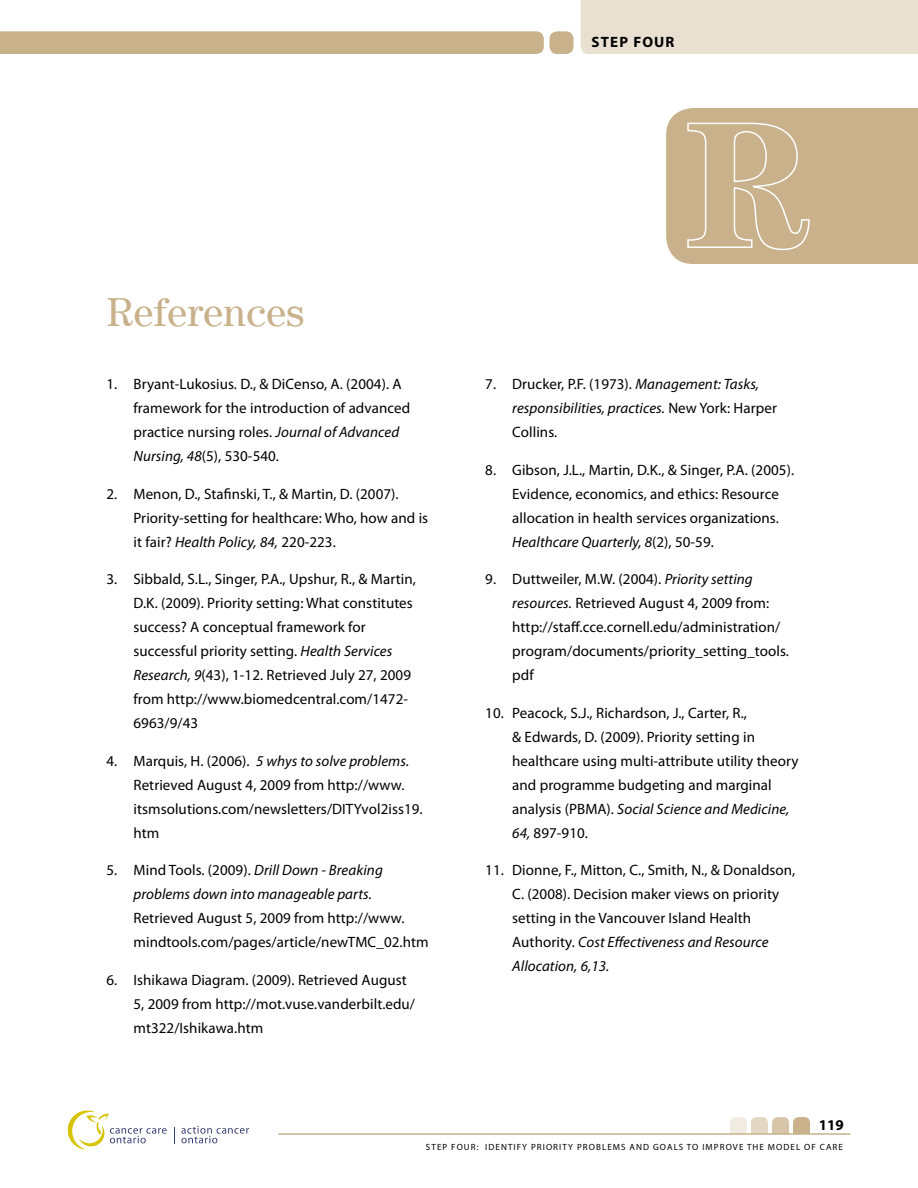
<style>
.page{position:relative;width:918px;height:1188px;background:#fff}
.page>*{position:absolute;margin:0;border:0;box-sizing:border-box;transform-origin:0 0}
.t1{font:40.5px "Century LT";color:#c8b18b}
.t2{font:15px/24px "Myriad Pro";letter-spacing:.005em;color:#000}
.t3{font:italic 15px/24px "Myriad Pro";letter-spacing:.005em;color:#000}
.t4{font:700 15px "Myriad Pro";letter-spacing:.075em;color:#000}
.t5{font:9px "Myriad Pro";letter-spacing:.12em;color:#000}
.s1{font-style:italic}
.s2{font-style:normal}
</style>
<div class="page">
<div style="left:0;top:31px;width:544px;height:23px;background:#c8b18b"></div>
<svg style="left:181px;top:1126px;width:68px;height:17px"></svg>
<svg style="left:174px;top:1127px;width:1px;height:16px"></svg>
<svg style="left:67px;top:1110px;width:100px;height:40px"></svg>
<div style="left:793px;top:1117px;width:17px;height:17px;background:#c8b18b;border-radius:5px"></div>
<div style="left:793px;top:1126px;width:17px;height:8px;background:#c8b18b"></div>
<div style="left:772px;top:1117px;width:17px;height:17px;background:#d6c5a8;border-radius:5px"></div>
<div style="left:772px;top:1126px;width:17px;height:8px;background:#d6c5a8"></div>
<div style="left:751px;top:1117px;width:17px;height:17px;background:#e3d8c5;border-radius:5px"></div>
<div style="left:751px;top:1123px;width:17px;height:11px;background:#e3d8c5"></div>
<div style="left:730px;top:1117px;width:17px;height:17px;background:#f1ece2;border-radius:5px"></div>
<div style="left:730px;top:1123px;width:17px;height:11px;background:#f1ece2"></div>
<hr style="left:278px;top:1133px;width:572px;height:2px;background:#c8b18b">
<div style="left:581px;top:0;width:252px;height:54px;background:#e9e0d1"></div>
<div style="left:550px;top:31px;width:24px;height:23px;background:#c8b18b;border-radius:8px"></div>
<div style="left:833px;top:0;width:85px;height:54px;background:#e9e0d1"></div>
<svg style="left:666px;top:108px;width:252px;height:156px;background:#cab490"></svg>
<p class="t4" style="left:592px;top:32px;width:84px">STEP FOUR</p>
<h1 class="t1" style="left:106px;top:288px;width:200px">References</h1>
<p class="t2" style="left:134px;top:372px;width:278px;text-indent:-27px">1. Bryant-Lukosius. D., &amp; DiCenso, A. (2004). A framework for the introduction of advanced practice nursing roles. <span class="s1">Journal of Advanced Nursing, 48</span>(5), 530-540.</p>
<p class="t2" style="left:133px;top:481px;width:296px;text-indent:-27px">2. Menon, D., Stafinski, T., &amp; Martin, D. (2007).<br>Priority-setting for healthcare: Who, how and is it fair? <span class="s1">Health Policy, 84,</span> 220-223.</p>
<p class="t2" style="left:133px;top:567px;width:284px;text-indent:-27px">3. Sibbald, S.L., Singer, P.A., Upshur, R., &amp; Martin, D.K. (2009). Priority setting: What constitutes success? A conceptual framework for successful priority setting. <span class="s1">Health Services Research, 9</span>(43), 1-12. Retrieved July 27, 2009 from http://www.biomedcentral.com/1472- 6963/9/43</p>
<p class="t2" style="left:133px;top:748px;width:291px;text-indent:-27px">4. Marquis, H. (2006). <span class="s1">5 whys to solve problems.<br></span>Retrieved August 4, 2009 from http://www. itsmsolutions.com/newsletters/DITYvol2iss19. htm</p>
<p class="t3" style="left:134px;top:858px;width:251px;text-indent:-27px"><span class="s2">5. Mind Tools. (2009).</span> Drill Down - Breaking problems down into manageable parts.</p>
<p class="t2" style="left:134px;top:906px;width:297px">Retrieved August 5, 2009 from http://www. mindtools.com/pages/article/newTMC_02.htm</p>
<p class="t2" style="left:134px;top:967px;width:283px;text-indent:-27px">6. Ishikawa Diagram. (2009). Retrieved August<br>5, 2009 from http://mot.vuse.vanderbilt.edu/ mt322/Ishikawa.htm</p>
<p class="t3" style="left:512px;top:372px;width:266px;text-indent:-27px"><span class="s2">7. Drucker, P.F. (1973).</span> Management: Tasks, responsibilities, practices. <span class="s2">New York: Harper<br>Collins.</span></p>
<p class="t2" style="left:512px;top:457px;width:283px;text-indent:-27px">8. Gibson, J.L., Martin, D.K., &amp; Singer, P.A. (2005).<br>Evidence, economics, and ethics: Resource allocation in health services organizations.<br><span class="s1">Healthcare Quarterly, 8</span>(2), 50-59.</p>
<p class="t2" style="left:512px;top:567px;width:278px;text-indent:-27px">9. Duttweiler, M.W. (2004). <span class="s1">Priority setting resources.</span> Retrieved August 4, 2009 from: http://staff.cce.cornell.edu/administration/ program/documents/priority_setting_tools. pdf</p>
<p class="t2" style="left:512px;top:700px;width:288px;text-indent:-27px">10. Peacock, S.J., Richardson, J., Carter, R.,<br>&amp; Edwards, D. (2009). Priority setting in healthcare using multi-attribute utility theory and programme budgeting and marginal analysis (PBMA</p>
<p class="t3" style="left:606px;top:796px;width:184px"><span class="s2">).</span> Social Science and Medicine,</p>
<p class="t2" style="left:512px;top:820px;width:77px"><span class="s1">64,</span> 897-910.</p>
<p class="t2" style="left:512px;top:858px;width:285px;text-indent:-27px">11. Dionne, F., Mitton, C., Smith, N., &amp; Donaldson, C. (2008). Decision maker views on priority setting in the Vancouver Island Health Authority. <span class="s1">Cost Effectiveness and Resource Allocation, 6,13.</span></p>
<p class="t4" style="left:819px;top:1115px;width:26px">119</p>
<p class="t5" style="left:426px;top:1141px;width:417px">STEP four: Identi fy Priorit y Problems and Goals to Improve the Model of Care</p>
</div>
